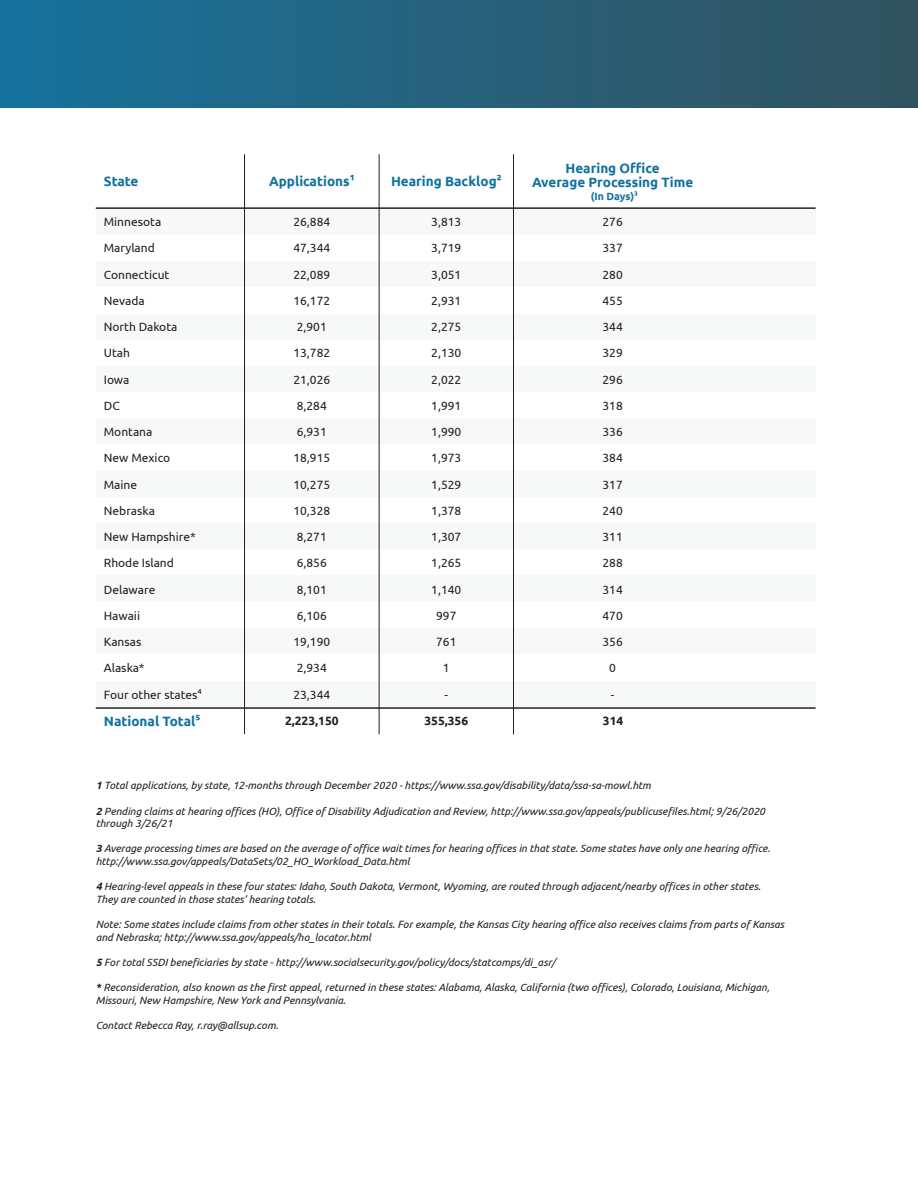
<style>
.page{position:relative;width:918px;height:1188px;background:#fff}
.page>*{position:absolute;margin:0;border:0;box-sizing:border-box;transform-origin:0 0}
.t1{font:700 13.5px "Ubuntu";color:#11729e}
.t2{font:12px "Ubuntu";color:#231f20}
.t3{font:700 12px "Ubuntu";color:#231f20}
.t4{font:italic 10.5px/12.6px "Ubuntu";color:#231f20}
.t5{font:700 10.5px "Ubuntu";color:#11729e}
.s1{font-weight:700}
</style>
<div class="page">
<div style="left:96px;top:209px;width:720px;height:26px;background:#f7f9f9"></div>
<div style="left:96px;top:366px;width:720px;height:26px;background:#f7f9f9"></div>
<div style="left:96px;top:523px;width:720px;height:26px;background:#f7f9f9"></div>
<div style="left:96px;top:261px;width:720px;height:26px;background:#f7f9f9"></div>
<div style="left:96px;top:418px;width:720px;height:26px;background:#f7f9f9"></div>
<div style="left:96px;top:576px;width:720px;height:25px;background:#f7f9f9"></div>
<div style="left:96px;top:314px;width:720px;height:25px;background:#f7f9f9"></div>
<div style="left:96px;top:471px;width:720px;height:26px;background:#f7f9f9"></div>
<div style="left:96px;top:628px;width:720px;height:26px;background:#f7f9f9"></div>
<div style="left:96px;top:682px;width:720px;height:25px;background:#f7f9f9"></div>
<div style="left:0;top:0;width:918px;height:108px;background:linear-gradient(to right,#16719b,#34525e)"></div>
<hr style="left:96px;top:707px;width:720px;height:2px;background:#231f20">
<hr style="left:96px;top:207px;width:720px;height:2px;background:#231f20">
<hr style="left:379px;top:154px;width:1px;height:580px;background:#231f20">
<hr style="left:513px;top:154px;width:1px;height:580px;background:#231f20">
<hr style="left:244px;top:154px;width:1px;height:580px;background:#231f20">
<p class="t1" style="left:104px;top:173px;width:36px">State</p>
<p class="t1" style="left:269px;top:173px;width:87px">Applications1</p>
<p class="t1" style="left:391px;top:173px;width:112px">Hearing Backlog2</p>
<p class="t2" style="left:104px;top:215px;width:59px">Minnesota</p>
<p class="t2" style="left:104px;top:241px;width:53px">Maryland</p>
<p class="t2" style="left:104px;top:267px;width:67px">Connecticut</p>
<p class="t2" style="left:104px;top:293px;width:43px">Nevada</p>
<p class="t2" style="left:104px;top:320px;width:75px">North Dakota</p>
<p class="t2" style="left:104px;top:346px;width:28px">Utah</p>
<p class="t2" style="left:104px;top:372px;width:27px">Iowa</p>
<p class="t2" style="left:104px;top:398px;width:17px">DC</p>
<p class="t2" style="left:104px;top:425px;width:50px">Montana</p>
<p class="t2" style="left:104px;top:451px;width:68px">New Mexico</p>
<p class="t2" style="left:104px;top:477px;width:35px">Maine</p>
<p class="t2" style="left:104px;top:503px;width:53px">Nebraska</p>
<p class="t2" style="left:104px;top:530px;width:94px">New Hampshire*</p>
<p class="t2" style="left:104px;top:556px;width:72px">Rhode Island</p>
<p class="t2" style="left:104px;top:582px;width:53px">Delaware</p>
<p class="t2" style="left:104px;top:608px;width:38px">Hawaii</p>
<p class="t2" style="left:104px;top:635px;width:39px">Kansas</p>
<p class="t2" style="left:104px;top:661px;width:42px">Alaska*</p>
<p class="t2" style="left:104px;top:687px;width:100px">Four other states4</p>
<p class="t2" style="left:293px;top:215px;width:38px">26,884</p>
<p class="t2" style="left:293px;top:241px;width:38px">47,344</p>
<p class="t2" style="left:293px;top:267px;width:38px">22,089</p>
<p class="t2" style="left:293px;top:293px;width:38px">16,172</p>
<p class="t2" style="left:297px;top:320px;width:32px">2,901</p>
<p class="t2" style="left:293px;top:346px;width:38px">13,782</p>
<p class="t2" style="left:293px;top:372px;width:38px">21,026</p>
<p class="t2" style="left:297px;top:398px;width:32px">8,284</p>
<p class="t2" style="left:297px;top:425px;width:32px">6,931</p>
<p class="t2" style="left:293px;top:451px;width:38px">18,915</p>
<p class="t2" style="left:293px;top:477px;width:38px">10,275</p>
<p class="t2" style="left:293px;top:503px;width:38px">10,328</p>
<p class="t2" style="left:297px;top:530px;width:32px">8,271</p>
<p class="t2" style="left:297px;top:556px;width:32px">6,856</p>
<p class="t2" style="left:297px;top:582px;width:32px">8,101</p>
<p class="t2" style="left:297px;top:608px;width:32px">6,106</p>
<p class="t2" style="left:293px;top:635px;width:38px">19,190</p>
<p class="t2" style="left:297px;top:661px;width:32px">2,934</p>
<p class="t2" style="left:293px;top:687px;width:38px">23,344</p>
<p class="t2" style="left:431px;top:215px;width:32px">3,813</p>
<p class="t2" style="left:431px;top:241px;width:32px">3,719</p>
<p class="t2" style="left:431px;top:267px;width:32px">3,051</p>
<p class="t2" style="left:431px;top:293px;width:32px">2,931</p>
<p class="t2" style="left:431px;top:320px;width:32px">2,275</p>
<p class="t2" style="left:431px;top:346px;width:32px">2,130</p>
<p class="t2" style="left:431px;top:372px;width:32px">2,022</p>
<p class="t2" style="left:431px;top:398px;width:32px">1,991</p>
<p class="t2" style="left:431px;top:425px;width:32px">1,990</p>
<p class="t2" style="left:431px;top:451px;width:32px">1,973</p>
<p class="t2" style="left:431px;top:477px;width:32px">1,529</p>
<p class="t2" style="left:431px;top:503px;width:32px">1,378</p>
<p class="t2" style="left:431px;top:530px;width:32px">1,307</p>
<p class="t2" style="left:431px;top:556px;width:32px">1,265</p>
<p class="t2" style="left:431px;top:582px;width:32px">1,140</p>
<p class="t2" style="left:436px;top:608px;width:22px">997</p>
<p class="t2" style="left:436px;top:635px;width:22px">761</p>
<p class="t2" style="left:443px;top:661px;width:8px">1</p>
<p class="t2" style="left:445px;top:687px;width:5px">-</p>
<p class="t1" style="left:566px;top:160px;width:96px">Hearing Office</p>
<p class="t1" style="left:532px;top:174px;width:163px">Average Processing Time</p>
<p class="t5" style="left:591px;top:190px;width:49px">(In Days)3</p>
<p class="t2" style="left:602px;top:215px;width:22px">276</p>
<p class="t2" style="left:602px;top:241px;width:22px">337</p>
<p class="t2" style="left:602px;top:267px;width:22px">280</p>
<p class="t2" style="left:602px;top:293px;width:22px">455</p>
<p class="t2" style="left:602px;top:320px;width:22px">344</p>
<p class="t2" style="left:602px;top:346px;width:22px">329</p>
<p class="t2" style="left:602px;top:372px;width:22px">296</p>
<p class="t2" style="left:602px;top:398px;width:22px">318</p>
<p class="t2" style="left:602px;top:425px;width:22px">336</p>
<p class="t2" style="left:602px;top:451px;width:22px">384</p>
<p class="t2" style="left:602px;top:477px;width:22px">317</p>
<p class="t2" style="left:602px;top:503px;width:22px">240</p>
<p class="t2" style="left:602px;top:530px;width:22px">311</p>
<p class="t2" style="left:602px;top:556px;width:22px">288</p>
<p class="t2" style="left:602px;top:582px;width:22px">314</p>
<p class="t2" style="left:602px;top:608px;width:22px">470</p>
<p class="t2" style="left:602px;top:635px;width:22px">356</p>
<p class="t2" style="left:609px;top:661px;width:8px">0</p>
<p class="t2" style="left:611px;top:687px;width:5px">-</p>
<p class="t1" style="left:104px;top:713px;width:98px">National Total5</p>
<p class="t3" style="left:285px;top:713px;width:55px">2,223,150</p>
<p class="t3" style="left:424px;top:713px;width:45px">355,356</p>
<p class="t3" style="left:603px;top:713px;width:22px">314</p>
<p class="t4" style="left:96px;top:779px;width:557px"><span class="s1">1</span> Total applications, by state, 12-months through December 2020 - https://www.ssa.gov/disability/data/ssa-sa-mowl.htm</p>
<p class="t4" style="left:96px;top:804px;width:671px"><span class="s1">2</span> Pending claims at hearing offices (HO), Office of Disability Adjudication and Review, http://www.ssa.gov/appeals/publicusefiles.html; 9/26/2020 through 3/26/21</p>
<p class="t4" style="left:96px;top:842px;width:676px"><span class="s1">3</span> Average processing times are based on the average of office wait times for hearing offices in that state. Some states have only one hearing office. http://www.ssa.gov/appeals/DataSets/02_HO_Workload_Data.html</p>
<p class="t4" style="left:96px;top:880px;width:666px"><span class="s1">4</span> Hearing-level appeals in these four states: Idaho, South Dakota, Vermont, Wyoming, are routed through adjacent/nearby offices in other states.<br>They are counted in those states’ hearing totals.</p>
<p class="t4" style="left:96px;top:918px;width:690px">Note: Some states include claims from other states in their totals. For example, the Kansas City hearing office also receives claims from parts of Kansas and Nebraska; http://www.ssa.gov/appeals/ho_locator.html</p>
<p class="t4" style="left:96px;top:955px;width:461px"><span class="s1">5</span> For total SSDI beneficiaries by state - http://www.socialsecurity.gov/policy/docs/statcomps/di_asr/</p>
<p class="t4" style="left:96px;top:981px;width:675px"><span class="s1">*</span> Reconsideration, also known as the first appeal, returned in these states: Alabama, Alaska, California (two offices), Colorado, Louisiana, Michigan,</p>
<p class="t4" style="left:96px;top:993px;width:251px">Missouri, New Hampshire, New York and Pennsylvania.</p>
<p class="t4" style="left:96px;top:1018px;width:184px">Contact Rebecca Ray, r.ray@allsup.com.</p>
</div>
